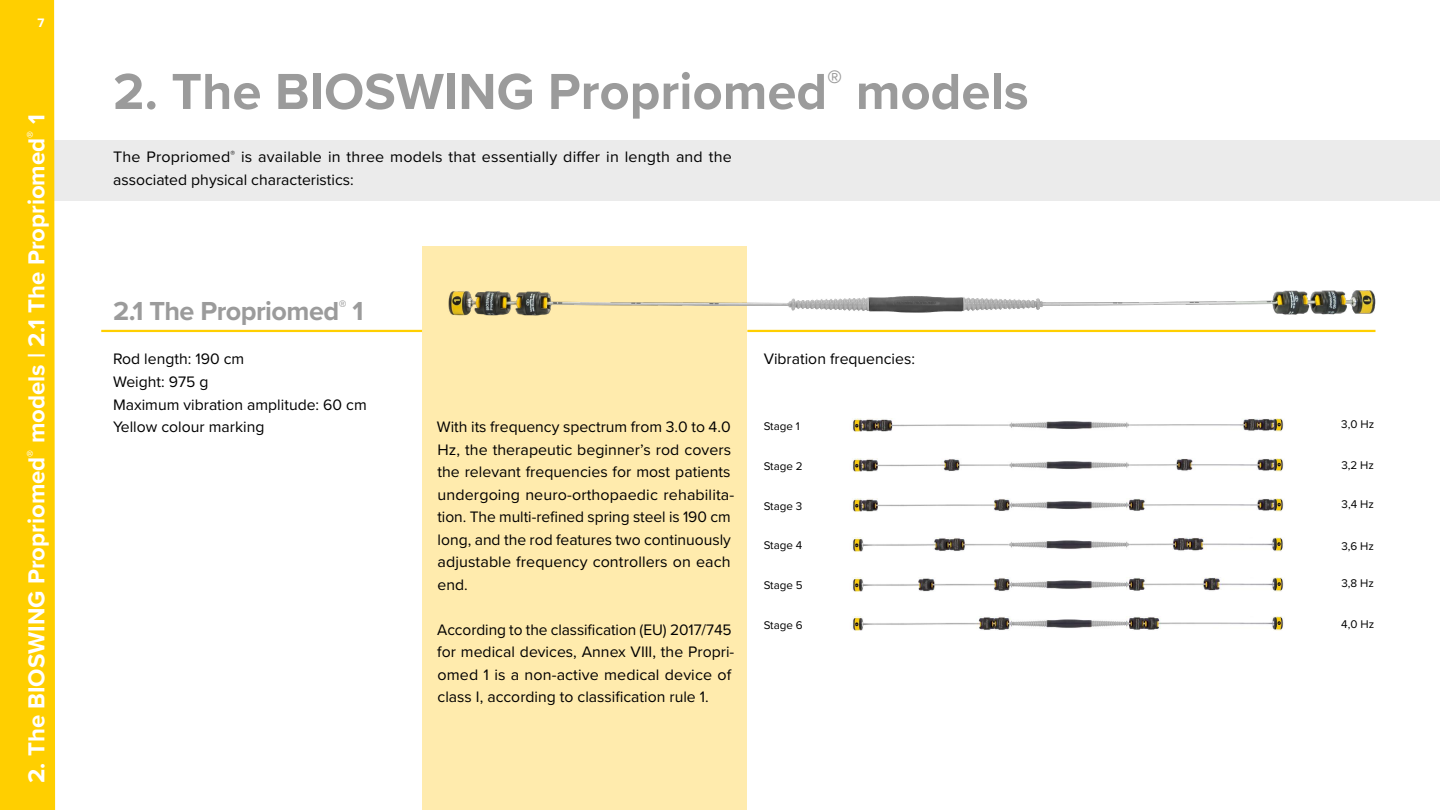
<style>
.page{position:relative;width:1440px;height:810px;background:#fff}
.page>*{position:absolute;margin:0;border:0;box-sizing:border-box;transform-origin:0 0}
.t1{font:700 52.5px "Proxima Nova";color:#9b9b9b}
.t2{font:700 27px "Proxima Nova";letter-spacing:-.02em;color:#9b9b9b}
.t3{font:700 24px "Proxima Nova";color:#fff}
.t4{font:15.75px/22.5px "Proxima Nova";color:#000}
.t5{font:700 12.75px "Proxima Nova";color:#fff}
.t6{font:11.62px "Proxima Nova";color:#000}
</style>
<div class="page">
<div style="left:0;top:140px;width:1440px;height:60px;background:#ebebeb"></div>
<div style="left:422px;top:246px;width:325px;height:564px;background:#ffebad"></div>
<img style="left:852px;top:458px;width:432px;height:14px">
<img style="left:852px;top:418px;width:432px;height:14px">
<img style="left:852px;top:498px;width:432px;height:14px">
<img style="left:852px;top:538px;width:431px;height:13px">
<img style="left:852px;top:578px;width:432px;height:13px">
<img style="left:852px;top:617px;width:432px;height:13px">
<hr style="left:101px;top:330px;width:321px;height:2px;background:#ffcf00">
<img style="left:421px;top:200px;width:970px;height:133px">
<div style="left:0;top:0;width:55px;height:810px;background:#ffcf00"></div>
<p class="t5" style="left:38px;top:13px;width:8px">7</p>
<h3 class="t3" style="left:19px;top:783px;width:671px;rotate:-90deg">2. The BIOSWING Propriomed<sup>®</sup> models | 2.1 The Propriomed<sup>®</sup> 1</h3>
<h1 class="t1" style="left:113px;top:52px;width:917px">2. The BIOSWING Propriomed<sup>®</sup> models</h1>
<p class="t4" style="left:113px;top:145px;width:620px">The Propriomed<sup>®</sup> is available in three models that essentially differ in length and the associated physical characteristics:</p>
<h2 class="t2" style="left:113px;top:290px;width:252px">2.1 The Propriomed<sup>®</sup> 1</h2>
<p class="t4" style="left:113px;top:347px;width:133px">Rod length: 190 cm</p>
<p class="t4" style="left:764px;top:347px;width:153px">Vibration frequencies:</p>
<p class="t4" style="left:113px;top:370px;width:255px">Weight: 975 g<br>Maximum vibration amplitude: 60 cm<br>Yellow colour marking</p>
<p class="t4" style="left:437px;top:415px;width:299px">With its frequency spectrum from 3.0 to 4.0<br>Hz, the therapeutic beginner’s rod covers the relevant frequencies for most patients undergoing neuro-orthopaedic rehabilita&shy;tion. The multi-refined spring steel is 190 cm long, and the rod features two continuously adjustable frequency controllers on each end.</p>
<p class="t4" style="left:437px;top:617px;width:298px">According to the classification (EU) 2017/745 for medical devices, Annex VIII, the Propri&shy;omed 1 is a non-active medical device of class I, according to classification rule 1.</p>
<p class="t6" style="left:764px;top:417px;width:38px">Stage 1</p>
<p class="t6" style="left:764px;top:457px;width:41px">Stage 2</p>
<p class="t6" style="left:764px;top:497px;width:40px">Stage 3</p>
<p class="t6" style="left:764px;top:537px;width:40px">Stage 4</p>
<p class="t6" style="left:764px;top:577px;width:41px">Stage 5</p>
<p class="t6" style="left:764px;top:616px;width:41px">Stage 6</p>
<p class="t6" style="left:1341px;top:416px;width:34px">3,0 Hz</p>
<p class="t6" style="left:1341px;top:457px;width:34px">3,2 Hz</p>
<p class="t6" style="left:1342px;top:496px;width:34px">3,4 Hz</p>
<p class="t6" style="left:1341px;top:537px;width:34px">3,6 Hz</p>
<p class="t6" style="left:1341px;top:575px;width:34px">3,8 Hz</p>
<p class="t6" style="left:1341px;top:616px;width:34px">4,0 Hz</p>
</div>
